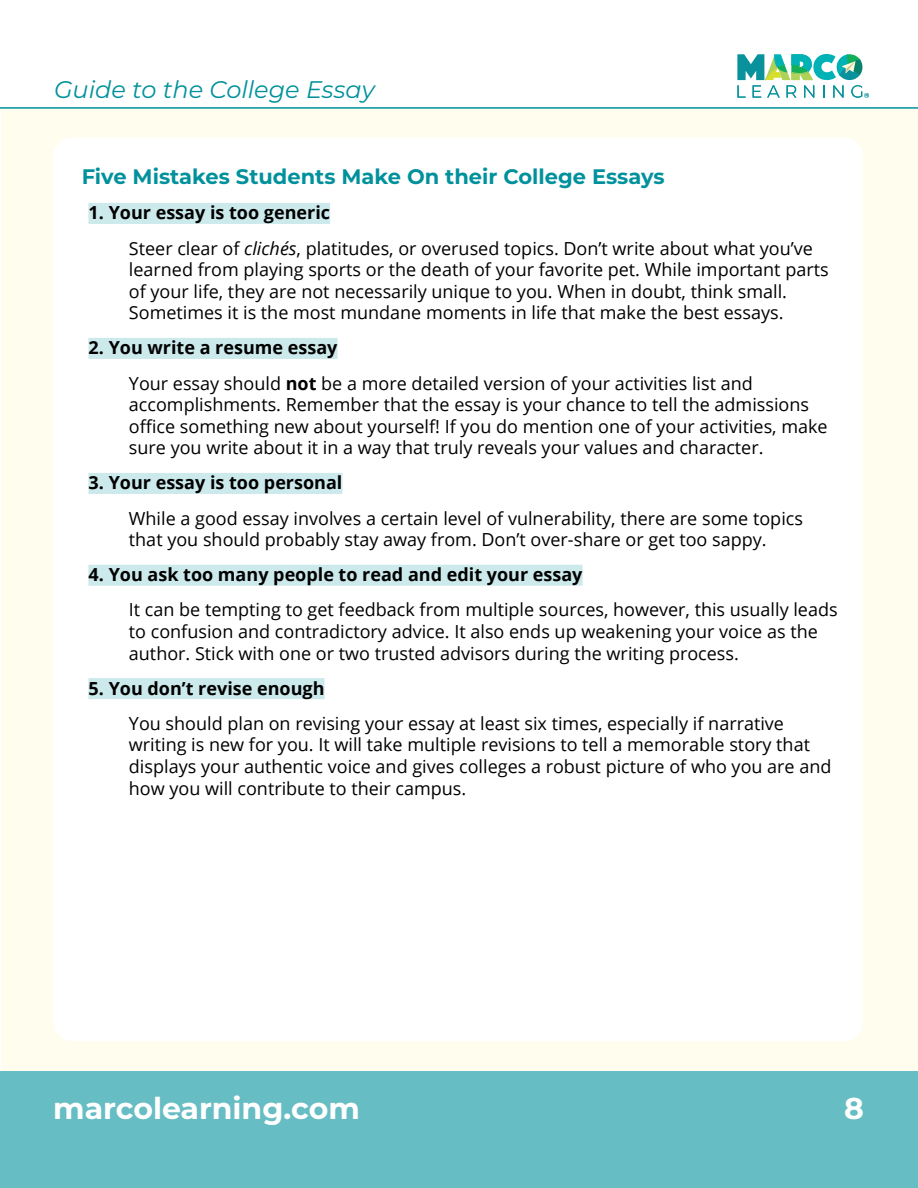
<style>
.page{position:relative;width:918px;height:1188px;background:#fff}
.page>*{position:absolute;margin:0;border:0;box-sizing:border-box;transform-origin:0 0}
.t1{font:700 30px "Montserrat";color:#fff}
.t2{font:italic 24px "Montserrat";color:#00919c}
.t3{font:700 21px "Montserrat";color:#00919c}
.t4{font:18px/21.6px "Open Sans";color:#000}
.t5{font:700 18px "Open Sans";color:#000}
.s1{font-weight:700}
.s2{font-style:italic}
</style>
<div class="page">
<div style="left:1px;top:108px;width:917px;height:963px;background:#fffded"></div>
<svg style="left:737px;top:54px;width:132px;height:44px"></svg>
<hr style="left:0;top:107px;width:918px;height:2px;background:#00919c">
<div style="left:0;top:1071px;width:918px;height:117px;background:#66bdc3"></div>
<div style="left:54px;top:137px;width:809px;height:904px;background:#fff;border-radius:18px"></div>
<div style="left:88px;top:203px;width:242px;height:21px;background:#cce9eb"></div>
<div style="left:88px;top:338px;width:250px;height:21px;background:#cce9eb"></div>
<div style="left:88px;top:473px;width:254px;height:21px;background:#cce9eb"></div>
<div style="left:88px;top:565px;width:495px;height:21px;background:#cce9eb"></div>
<div style="left:88px;top:678px;width:237px;height:21px;background:#cce9eb"></div>
<h2 class="t2" style="left:54px;top:73px;width:322px">Guide to the College Essay</h2>
<p class="t3" style="left:82px;top:162px;width:585px">Five Mistakes Students Make On their College Essays</p>
<p class="t4" style="left:129px;top:195px;width:686px;line-height:35.1px;text-indent:-40px"><span class="s1">1. Your essay is too generic<br></span>Steer clear of <span class="s2">clichés</span>, platitudes, or overused topics. Don’t write about what you’ve</p>
<p class="t4" style="left:129px;top:258px;width:701px">learned from playing sports or the death of your favorite pet. While important parts of your life, they are not necessarily unique to you. When in doubt, think small.<br>Sometimes it is the most mundane moments in life that make the best essays.</p>
<p class="t4" style="left:129px;top:330px;width:626px;line-height:35.1px;text-indent:-40px"><span class="s1">2. You write a resume essay<br></span>Your essay should <span class="s1">not</span> be a more detailed version of your activities list and</p>
<p class="t4" style="left:129px;top:393px;width:700px">accomplishments. Remember that the essay is your chance to tell the admissions office something new about yourself! If you do mention one of your activities, make sure you write about it in a way that truly reveals your values and character.</p>
<p class="t5" style="left:88px;top:470px;width:255px">3. Your essay is too personal</p>
<p class="t4" style="left:129px;top:507px;width:676px">While a good essay involves a certain level of vulnerability, there are some topics that you should probably stay away from. Don’t over-share or get too sappy.</p>
<p class="t5" style="left:88px;top:562px;width:496px">4. You ask too many people to read and edit your essay</p>
<p class="t4" style="left:129px;top:599px;width:710px">It can be tempting to get feedback from multiple sources, however, this usually leads to confusion and contradictory advice. It also ends up weakening your voice as the author. Stick with one or two trusted advisors during the writing process.</p>
<p class="t5" style="left:88px;top:675px;width:238px">5. You don’t revise enough</p>
<p class="t4" style="left:129px;top:712px;width:704px">You should plan on revising your essay at least six times, especially if narrative writing is new for you. It will take multiple revisions to tell a memorable story that displays your authentic voice and gives colleges a robust picture of who you are and how you will contribute to their campus.</p>
<h1 class="t1" style="left:53px;top:1087px;width:308px">marcolearning.com</h1>
<h1 class="t1" style="left:844px;top:1087px;width:21px">8</h1>
</div>
